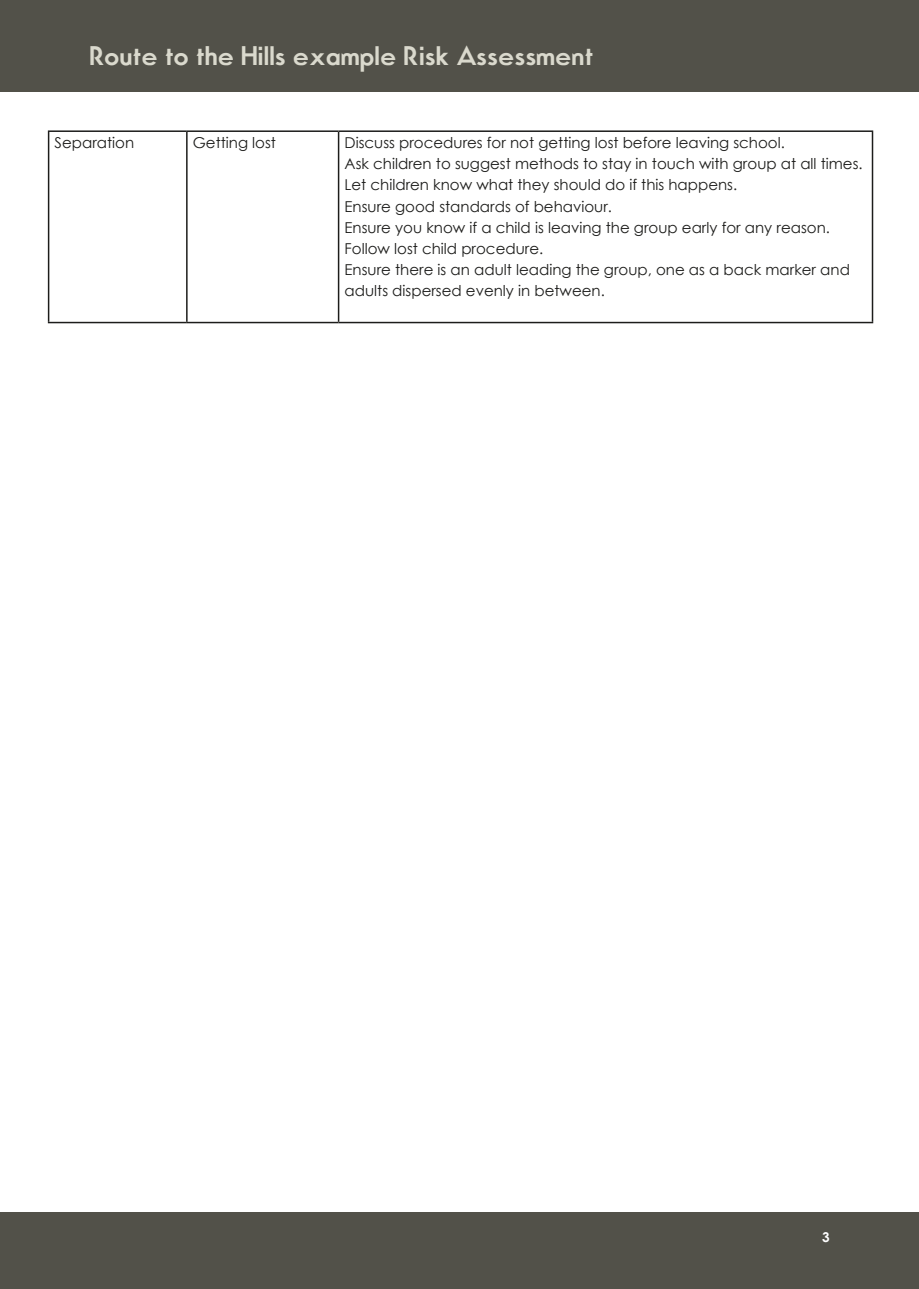
<style>
.page{position:relative;width:919px;height:1289px;background:#fff}
.page>*{position:absolute;margin:0;border:0;box-sizing:border-box;transform-origin:0 0}
.Paragraph_Style_2{font:700 25.5px "Movement";color:#dad9cd}
.t1{font:15px/21px "Century Gothic";color:#1d1d1b}
.t2{font:700 13.5px "Century Gothic";color:#fff}
</style>
<div class="page">
<div style="left:0;top:0;width:918px;height:92px;background:#525149"></div>
<div style="left:0;top:1211px;width:918px;height:77px;background:#525149"></div>
<hr style="left:48px;top:130px;width:139px;height:2px;background:#1d1d1b">
<hr style="left:48px;top:132px;width:1px;height:190px;background:#1d1d1b">
<hr style="left:187px;top:130px;width:151px;height:2px;background:#1d1d1b">
<hr style="left:186px;top:132px;width:1px;height:190px;background:#1d1d1b">
<hr style="left:338px;top:130px;width:535px;height:2px;background:#1d1d1b">
<hr style="left:338px;top:132px;width:1px;height:190px;background:#1d1d1b">
<hr style="left:871px;top:132px;width:2px;height:190px;background:#1d1d1b">
<hr style="left:48px;top:322px;width:139px;height:1px;background:#1d1d1b">
<hr style="left:187px;top:322px;width:151px;height:1px;background:#1d1d1b">
<hr style="left:338px;top:322px;width:535px;height:1px;background:#1d1d1b">
<p class="Paragraph_Style_2" style="left:89px;top:40px;width:505px">Route to the Hills example Risk Assessment</p>
<p class="t1" style="left:55px;top:132px;width:81px">Separation</p>
<p class="t1" style="left:193px;top:132px;width:85px">Getting lost</p>
<p class="t1" style="left:344px;top:132px;width:442px">Discuss procedures for not getting lost before leaving school.</p>
<p class="t1" style="left:344px;top:153px;width:519px">Ask children to suggest methods to stay in touch with group at all times.</p>
<p class="t1" style="left:344px;top:174px;width:394px">Let children know what they should do if this happens.</p>
<p class="t1" style="left:344px;top:195px;width:269px">Ensure good standards of behaviour.</p>
<p class="t1" style="left:344px;top:216px;width:487px">Ensure you know if a child is leaving the group early for any reason.</p>
<p class="t1" style="left:344px;top:237px;width:200px">Follow lost child procedure.</p>
<p class="t1" style="left:344px;top:258px;width:507px">Ensure there is an adult leading the group, one as a back marker and adults dispersed evenly in between.</p>
<p class="t2" style="left:822px;top:1228px;width:9px">3</p>
</div>
